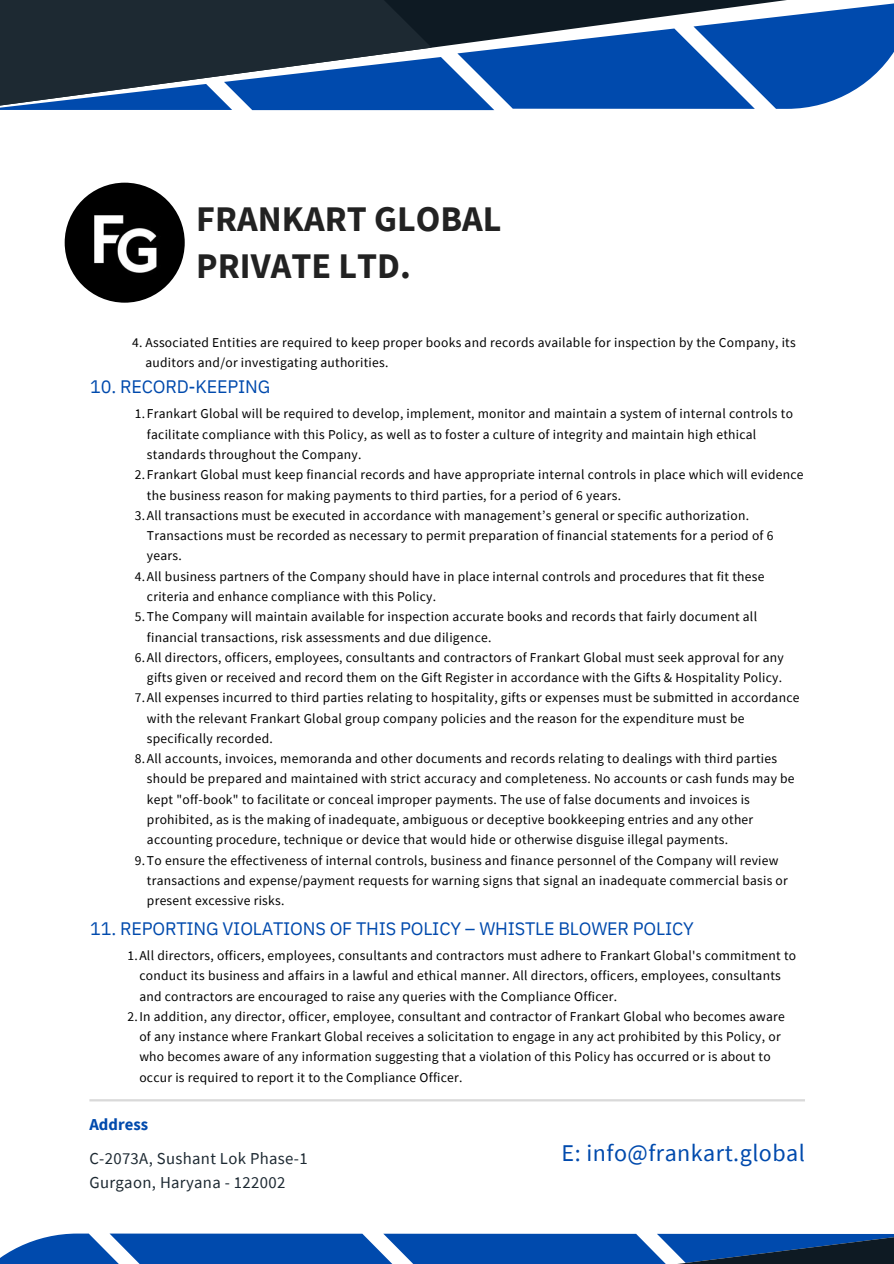
<style>
.page{position:relative;width:894px;height:1264px;background:#fff}
.page>*{position:absolute;margin:0;border:0;box-sizing:border-box;transform-origin:0 0}
.t1{font:700 36px/47.2px "Source Sans Pro";color:#222}
.t2{font:24px "Source Sans Pro";letter-spacing:.02em;color:#004aad}
.t3{font:18px "IBM Plex Sans";letter-spacing:-.01em;color:#004aad}
.t4{font:16.65px "Source Sans Pro";letter-spacing:.02em;color:#1d2932}
.t5{font:700 16.65px "Source Sans Pro";color:#004aad}
.t6{font:13.5px/20.2px "Source Sans Pro";letter-spacing:.02em;color:#000}
</style>
<div class="page">
<img style="left:65px;top:183px;width:120px;height:120px;border-radius:50%">
<svg style="left:0;top:1233px;width:893px;height:30px;background:#205ba9"></svg>
<svg style="left:0;top:1px;width:893px;height:109px;background:#2e5483"></svg>
<hr style="left:89px;top:1099px;width:715px;height:2px;background:#d9d9d9">
<p class="t1" style="left:196px;top:195px;width:307px">FRANKART GLOBAL<br>PRIVATE LTD.</p>
<p class="t6" style="left:145px;top:332px;width:651px;text-indent:-13px">4. Associated Entities are required to keep proper books and records available for inspection by the Company, its auditors and/or investigating authorities.</p>
<p class="t6" style="left:147px;top:403px;width:647px;text-indent:-12px">1.Frankart Global will be required to develop, implement, monitor and maintain a system of internal controls to facilitate compliance with this Policy, as well as to foster a culture of integrity and maintain high ethical standards throughout the Company.</p>
<p class="t6" style="left:147px;top:464px;width:658px;text-indent:-12px">2.Frankart Global must keep financial records and have appropriate internal controls in place which will evidence the business reason for making payments to third parties, for a period of 6 years.</p>
<p class="t6" style="left:147px;top:505px;width:628px;text-indent:-12px">3.All transactions must be executed in accordance with management’s general or specific authorization.<br>Transactions must be recorded as necessary to permit preparation of financial statements for a period of 6 years.</p>
<p class="t6" style="left:147px;top:565px;width:619px;text-indent:-12px">4.All business partners of the Company should have in place internal controls and procedures that fit these criteria and enhance compliance with this Policy.</p>
<p class="t6" style="left:147px;top:606px;width:611px;text-indent:-12px">5.The Company will maintain available for inspection accurate books and records that fairly document all financial transactions, risk assessments and due diligence.</p>
<p class="t6" style="left:135px;top:647px;width:650px;text-align:right">6.All directors, officers, employees, consultants and contractors of Frankart Global must seek approval for any gifts given or received and record them on the Gift Register in accordance with the Gifts &amp; Hospitality Policy.</p>
<p class="t6" style="left:147px;top:687px;width:654px;text-indent:-12px">7.All expenses incurred to third parties relating to hospitality, gifts or expenses must be submitted in accordance with the relevant Frankart Global group company policies and the reason for the expenditure must be specifically recorded.</p>
<p class="t6" style="left:147px;top:748px;width:649px;text-indent:-12px">8.All accounts, invoices, memoranda and other documents and records relating to dealings with third parties should be prepared and maintained with strict accuracy and completeness. No accounts or cash funds may be kept "off-book" to facilitate or conceal improper payments. The use of false documents and invoices is prohibited, as is the making of inadequate, ambiguous or deceptive bookkeeping entries and any other accounting procedure, technique or device that would hide or otherwise disguise illegal payments.</p>
<p class="t6" style="left:147px;top:849px;width:642px;text-indent:-12px">9.To ensure the effectiveness of internal controls, business and finance personnel of the Company will review transactions and expense/payment requests for warning signs that signal an inadequate commercial basis or present excessive risks.</p>
<p class="t3" style="left:90px;top:375px;width:181px">10. RECORD-KEEPING</p>
<p class="t3" style="left:90px;top:916px;width:605px">11. REPORTING VIOLATIONS OF THIS POLICY – WHISTLE BLOWER POLICY</p>
<p class="t6" style="left:139px;top:945px;width:658px;text-indent:-12px">1.All directors, officers, employees, consultants and contractors must adhere to Frankart Global's commitment to conduct its business and affairs in a lawful and ethical manner. All directors, officers, employees, consultants and contractors are encouraged to raise any queries with the Compliance Officer.</p>
<p class="t6" style="left:139px;top:1005px;width:647px;text-indent:-12px">2.In addition, any director, officer, employee, consultant and contractor of Frankart Global who becomes aware of any instance where Frankart Global receives a solicitation to engage in any act prohibited by this Policy, or who becomes aware of any information suggesting that a violation of this Policy has occurred or is about to occur is required to report it to the Compliance Officer.</p>
<p class="t5" style="left:89px;top:1114px;width:60px">Address</p>
<p class="t4" style="left:89px;top:1147px;width:220px">C-2073A, Sushant Lok Phase-1</p>
<p class="t4" style="left:89px;top:1171px;width:197px">Gurgaon, Haryana - 122002</p>
<p class="t2" style="left:561px;top:1137px;width:245px">E: info@frankart.global</p>
</div>
